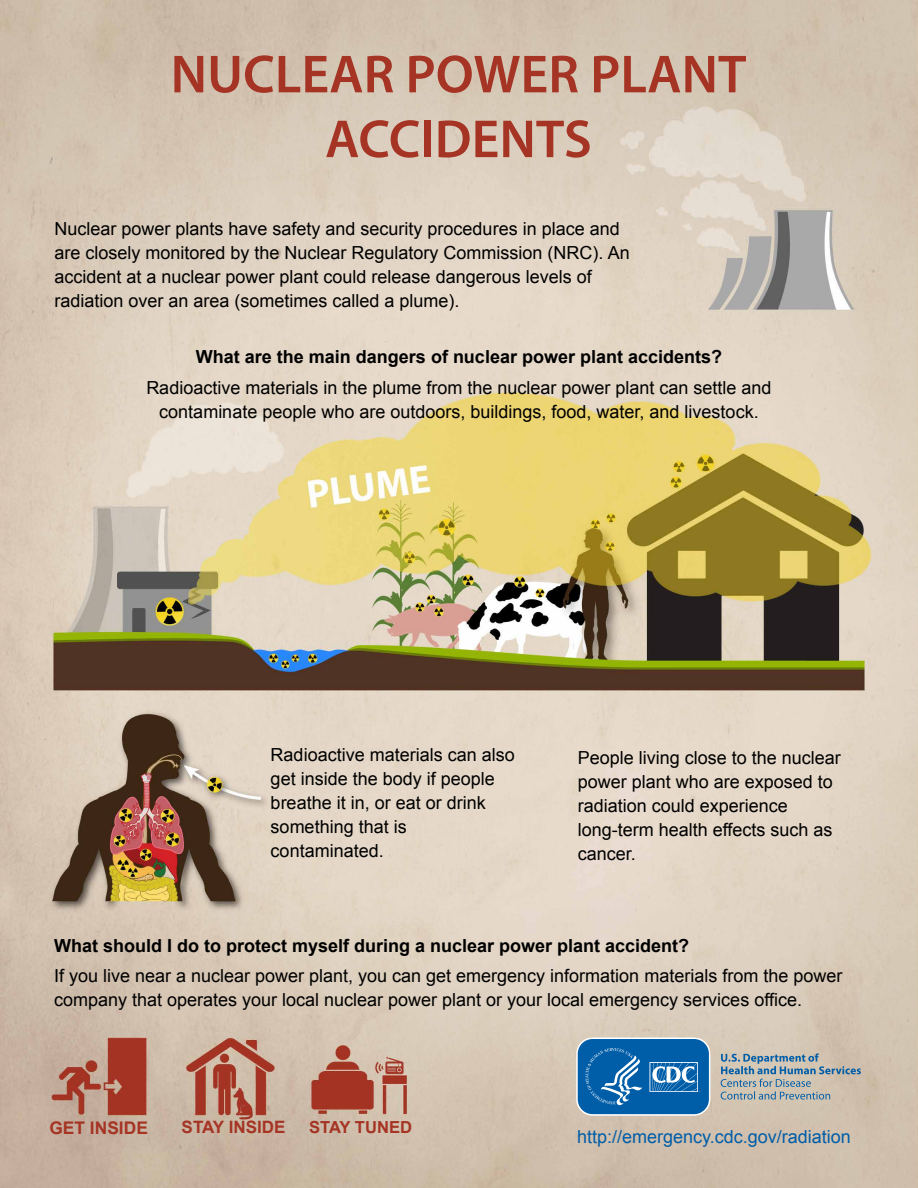
<style>
.page{position:relative;width:918px;height:1188px;background:#fff}
.page>*{position:absolute;margin:0;border:0;box-sizing:border-box;transform-origin:0 0}
.t1{font:600 54px/64.8px "Myriad Pro";color:#a53424;text-align:center}
.t2{font:18px/24px "Arial";color:#000}
.t3{font:18px "Arial";color:#005da8}
.t4{font:700 17.4px "Arial";color:#a53424}
.t5{font:700 17.1px "Arial";color:#a53424}
.t6{font:700 16.65px "Arial";color:#a53424}
.s1{font-weight:700}
</style>
<div class="page">
<img style="left:0;top:0;width:918px;height:1188px">
<svg style="left:721px;top:1053px;width:140px;height:47px;background:#abb0af"></svg>
<svg style="left:575px;top:1037px;width:136px;height:79px;background:#317bb6"></svg>
<p class="t1" style="left:171px;top:40px;width:577px">NUCLEAR POWER PLANT<br>ACCIDENTS</p>
<p class="t2" style="left:54px;top:217px;width:577px">Nuclear power plants have safety and security procedures in place and are closely monitored by the Nuclear Regulatory Commission (NRC). An accident at a nuclear power plant could release dangerous levels of radiation over an area (sometimes called a plume).</p>
<p class="t2" style="left:146px;top:341px;width:627px;line-height:31.5px;text-align:center"><span class="s1">What are the main dangers of nuclear power plant accidents?<br></span>Radioactive materials in the plume from the nuclear power plant can settle and</p>
<p class="t2" style="left:159px;top:400px;width:601px">contaminate people who are outdoors, buildings, food, water, and livestock.</p>
<p class="t2" style="left:271px;top:743px;width:246px">Radioactive materials can also get inside the body if people breathe it in, or eat or drink something that is contaminated.</p>
<p class="t2" style="left:578px;top:745px;width:265px">People living close to the nuclear power plant who are exposed to radiation could experience long-term health effects such as cancer.</p>
<p class="t2" style="left:54px;top:931px;width:790px;line-height:30px"><span class="s1">What should I do to protect myself during a nuclear power plant accident?<br></span>If you live near a nuclear power plant, you can get emergency information materials from the power</p>
<p class="t2" style="left:54px;top:988px;width:750px">company that operates your local nuclear power plant or your local emergency services office.</p>
<p class="t4" style="left:49px;top:1116px;width:100px">GET INSIDE</p>
<p class="t5" style="left:182px;top:1116px;width:105px">STAY INSIDE</p>
<p class="t6" style="left:309px;top:1116px;width:105px">STAY TUNED</p>
<p class="t3" style="left:577px;top:1125px;width:275px">http://emergency.cdc.gov/radiation</p>
</div>
